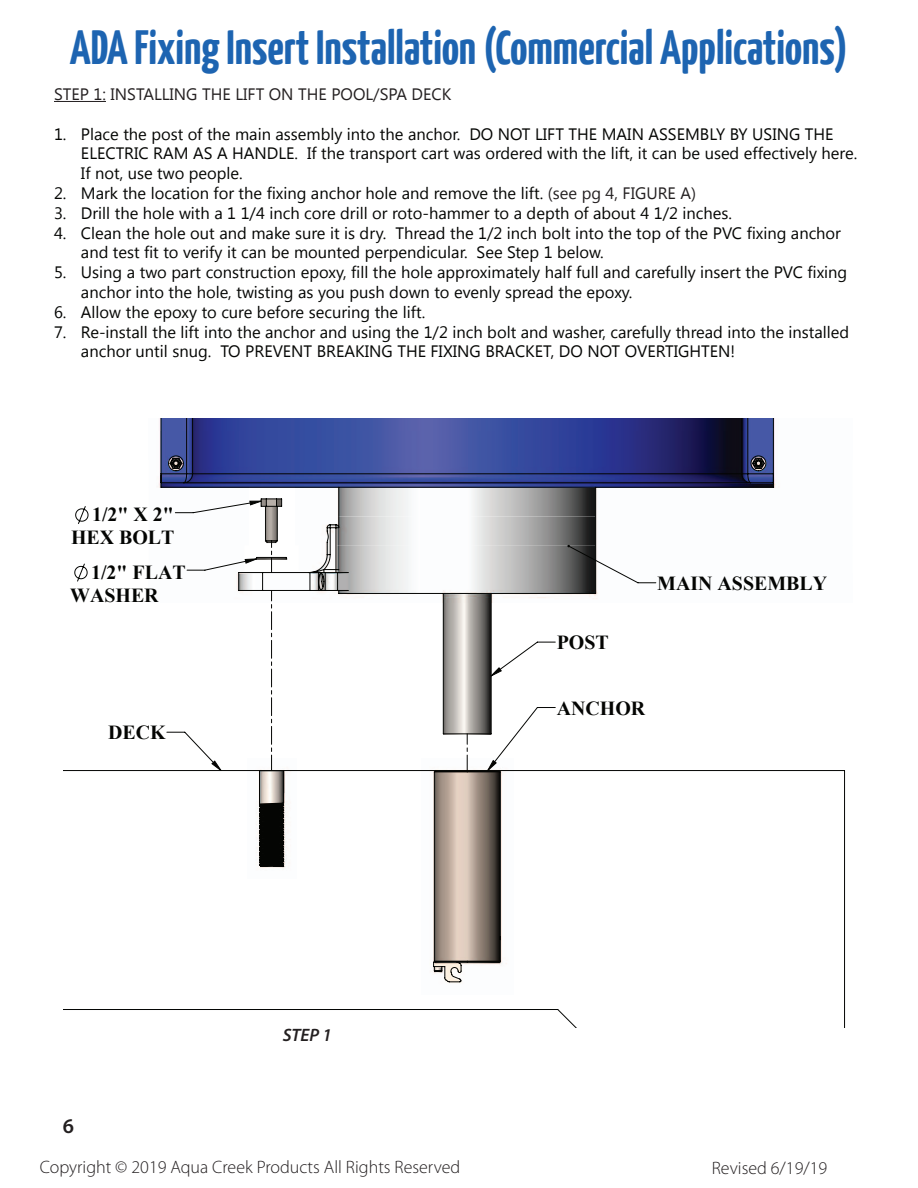
<style>
.page{position:relative;width:918px;height:1188px;background:#fff}
.page>*{position:absolute;margin:0;border:0;box-sizing:border-box;transform-origin:0 0}
.t1{font:700 48px "Yanone Kaffeesatz";color:#1d64b1}
.t2{font:600 21px "Myriad Pro";color:#231f20}
.t3{font:700 19.95px/22.8px "Times New Roman";color:#040503;text-align:right}
.t4{font:300 18px "Myriad Pro";color:#231f20}
.t5{font:italic 600 18px "Myriad Pro";color:#231f20}
.t6{font:16.5px/19.8px "Segoe UI";color:#040503}
.t7{font:16.5px "Segoe UI";color:#231f20}
.s1{color:#231f20}
</style>
<div class="page">
<hr style="left:54px;top:101px;width:52px;height:1px;background:#231f20">
<svg style="left:75px;top:506px;width:14px;height:18px"></svg>
<svg style="left:74px;top:563px;width:14px;height:19px"></svg>
<svg style="left:64px;top:770px;width:781px;height:258px"></svg>
<svg style="left:160px;top:418px;width:616px;height:317px"></svg>
<svg style="left:433px;top:734px;width:68px;height:249px"></svg>
<svg style="left:256px;top:498px;width:31px;height:75px"></svg>
<svg style="left:258px;top:590px;width:27px;height:278px"></svg>
<h1 class="t1" style="left:70px;top:18px;width:780px">ADA Fixing Insert Installation (Commercial Applications)</h1>
<p class="t7" style="left:54px;top:83px;width:399px">STEP 1: INSTALLING THE LIFT ON THE POOL/SPA DECK</p>
<p class="t6" style="left:81px;top:123px;width:778px;text-indent:-27px">1. Place the post of the main assembly into the anchor. DO NOT LIFT THE MAIN ASSEMBLY BY USING THE<br>ELECTRIC RAM AS A HANDLE. If the transport cart was ordered with the lift, it can be used effectively here.<br>If not, use two people.</p>
<p class="t6" style="left:54px;top:183px;width:644px">2. Mark the location for the fixing anchor hole and remove the lift. <span class="s1">(see pg 4, FIGURE A)</span></p>
<p class="t6" style="left:54px;top:202px;width:680px">3. Drill the hole with a 1 1/4 inch core drill or roto-hammer to a depth of about 4 1/2 inches.</p>
<p class="t6" style="left:81px;top:222px;width:762px;text-indent:-27px">4. Clean the hole out and make sure it is dry. Thread the 1/2 inch bolt into the top of the PVC fixing anchor and test fit to verify it can be mounted perpendicular. See Step 1 below.</p>
<p class="t6" style="left:81px;top:262px;width:768px;text-indent:-27px">5. Using a two part construction epoxy, fill the hole approximately half full and carefully insert the PVC fixing anchor into the hole, twisting as you push down to evenly spread the epoxy.</p>
<p class="t6" style="left:54px;top:301px;width:373px">6. Allow the epoxy to cure before securing the lift.</p>
<p class="t6" style="left:81px;top:321px;width:770px;text-indent:-27px">7. Re-install the lift into the anchor and using the 1/2 inch bolt and washer, carefully thread into the installed anchor until snug. TO PREVENT BREAKING THE FIXING BRACKET, DO NOT OVERTIGHTEN!</p>
<p class="t3" style="left:71px;top:503px;width:105px">1/2" X 2"<br>HEX BOLT</p>
<p class="t3" style="left:70px;top:560px;width:117px;text-align:left;text-indent:21px">1/2" FLAT<br>WASHER</p>
<p class="t3" style="left:108px;top:721px;width:59px">DECK</p>
<p class="t2" style="left:63px;top:1113px;width:13px">6</p>
<p class="t5" style="left:283px;top:1024px;width:51px">STEP 1</p>
<p class="t3" style="left:557px;top:631px;width:53px">POST</p>
<p class="t3" style="left:657px;top:571px;width:171px">MAIN ASSEMBLY</p>
<p class="t3" style="left:557px;top:696px;width:90px">ANCHOR</p>
<p class="t4" style="left:40px;top:1157px;width:422px">Copyright © 2019 Aqua Creek Products All Rights Reserved</p>
<p class="t4" style="left:712px;top:1158px;width:117px">Revised 6/19/19</p>
</div>
